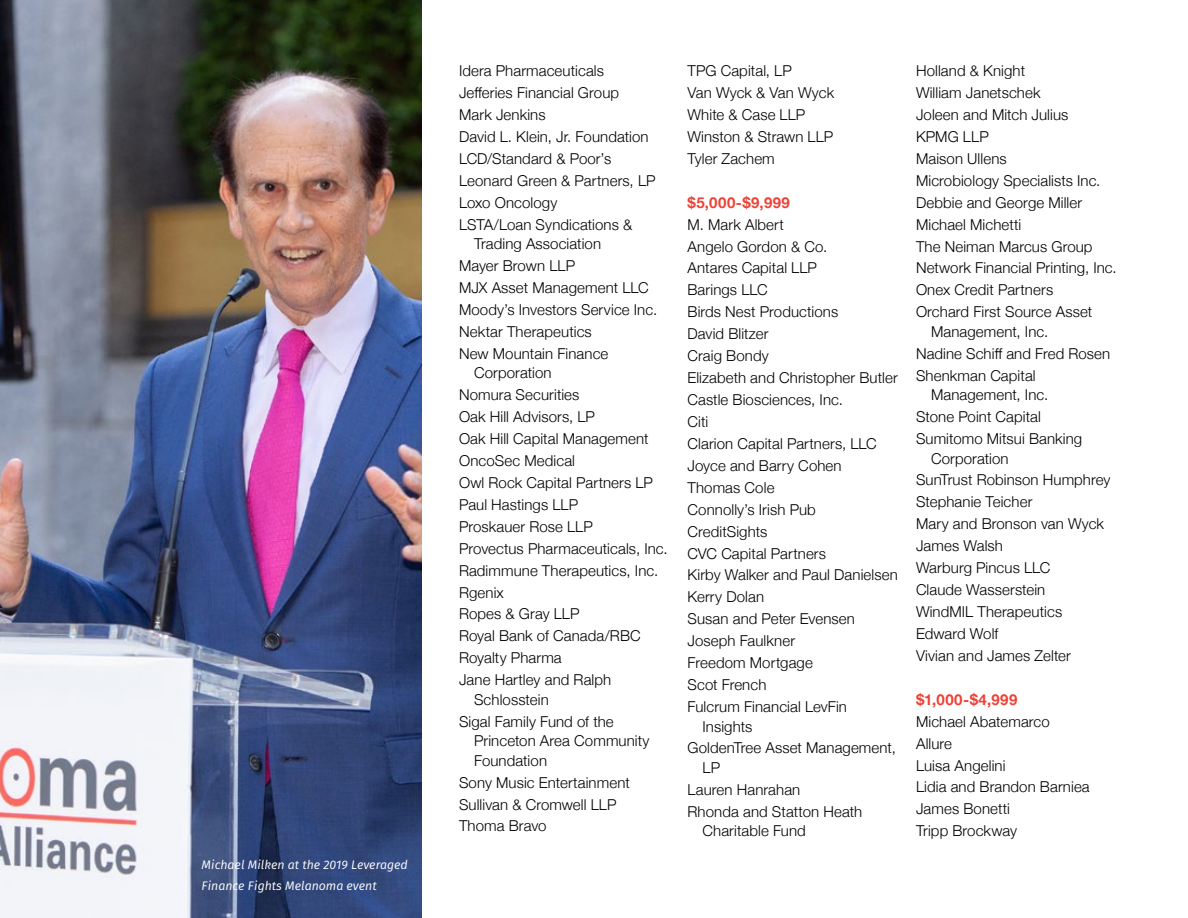
<style>
.page{position:relative;width:1188px;height:918px;background:#fff}
.page>*{position:absolute;margin:0;border:0;box-sizing:border-box;transform-origin:0 0}
.t1{font:300 15px/21.9px "Helvetica Neue";letter-spacing:.01em;color:#000}
.t2{font:700 15px "Helvetica Neue";letter-spacing:.03em;color:#ef4135}
.t3{font:italic 12.3px/21.6px "Fira Sans";color:#fff}
</style>
<div class="page">
<img style="left:0;top:0;width:421px;height:918px">
<p class="t3" style="left:202px;top:854px;width:208px">Michael Milken at the 2019 Leveraged<br>Finance Fights Melanoma event</p>
<p class="t1" style="left:459px;top:59px;width:198px">Idera Pharmaceuticals<br>Jefferies Financial Group<br>Mark Jenkins<br>David L. Klein, Jr. Foundation<br>LCD/Standard &amp; Poor’s<br>Leonard Green &amp; Partners, LP<br>Loxo Oncology<br>LSTA/Loan Syndications &amp;</p>
<p class="t1" style="left:459px;top:232px;width:200px;text-indent:15px">Trading Association<br>Mayer Brown LLP<br>MJX Asset Management LLC<br>Moody’s Investors Service Inc.<br>Nektar Therapeutics<br>New Mountain Finance</p>
<p class="t1" style="left:459px;top:361px;width:210px;text-indent:15px">Corporation<br>Nomura Securities<br>Oak Hill Advisors, LP<br>Oak Hill Capital Management<br>OncoSec Medical<br>Owl Rock Capital Partners LP<br>Paul Hastings LLP<br>Proskauer Rose LLP<br>Provectus Pharmaceuticals, Inc.<br>Radimmune Therapeutics, Inc.<br>Rgenix<br>Ropes &amp; Gray LLP<br>Royal Bank of Canada/RBC<br>Royalty Pharma<br>Jane Hartley and Ralph</p>
<p class="t1" style="left:459px;top:687px;width:156px;text-indent:15px">Schlosstein<br>Sigal Family Fund of the</p>
<p class="t1" style="left:474px;top:730px;width:177px;line-height:19.5px">Princeton Area Community<br>Foundation</p>
<p class="t1" style="left:459px;top:770px;width:172px">Sony Music Entertainment<br>Sullivan &amp; Cromwell LLP<br>Thoma Bravo</p>
<p class="t1" style="left:688px;top:59px;width:148px">TPG Capital, LP<br>Van Wyck &amp; Van Wyck<br>White &amp; Case LLP<br>Winston &amp; Strawn LLP<br>Tyler Zachem</p>
<p class="t2" style="left:688px;top:191px;width:104px">$5,000-$9,999</p>
<p class="t1" style="left:688px;top:212px;width:212px">M. Mark Albert<br>Angelo Gordon &amp; Co.<br>Antares Capital LLP<br>Barings LLC<br>Birds Nest Productions<br>David Blitzer<br>Craig Bondy<br>Elizabeth and Christopher Butler<br>Castle Biosciences, Inc.<br>Citi<br>Clarion Capital Partners, LLC<br>Joyce and Barry Cohen<br>Thomas Cole<br>Connolly’s Irish Pub<br>CreditSights<br>CVC Capital Partners<br>Kirby Walker and Paul Danielsen<br>Kerry Dolan<br>Susan and Peter Evensen<br>Joseph Faulkner<br>Freedom Mortgage<br>Scot French<br>Fulcrum Financial LevFin</p>
<p class="t1" style="left:688px;top:714px;width:210px;text-indent:15px">Insights<br>GoldenTree Asset Management,</p>
<p class="t1" style="left:688px;top:756px;width:176px;text-indent:15px">LP<br>Lauren Hanrahan<br>Rhonda and Statton Heath</p>
<p class="t1" style="left:703px;top:819px;width:105px">Charitable Fund</p>
<p class="t1" style="left:916px;top:59px;width:202px">Holland &amp; Knight<br>William Janetschek<br>Joleen and Mitch Julius<br>KPMG LLP<br>Maison Ullens<br>Microbiology Specialists Inc.<br>Debbie and George Miller<br>Michael Michetti<br>The Neiman Marcus Group<br>Network Financial Printing, Inc.<br>Onex Credit Partners<br>Orchard First Source Asset</p>
<p class="t1" style="left:916px;top:319px;width:196px;text-indent:15px">Management, Inc.<br>Nadine Schiff and Fred Rosen<br>Shenkman Capital</p>
<p class="t1" style="left:916px;top:383px;width:168px;text-indent:15px">Management, Inc.<br>Stone Point Capital<br>Sumitomo Mitsui Banking</p>
<p class="t1" style="left:916px;top:446px;width:196px;text-indent:15px">Corporation<br>SunTrust Robinson Humphrey<br>Stephanie Teicher<br>Mary and Bronson van Wyck<br>James Walsh<br>Warburg Pincus LLC<br>Claude Wasserstein<br>WindMIL Therapeutics<br>Edward Wolf<br>Vivian and James Zelter</p>
<p class="t2" style="left:916px;top:688px;width:103px">$1,000-$4,999</p>
<p class="t1" style="left:916px;top:709px;width:175px">Michael Abatemarco<br>Allure<br>Luisa Angelini<br>Lidia and Brandon Barniea<br>James Bonetti<br>Tripp Brockway</p>
</div>
